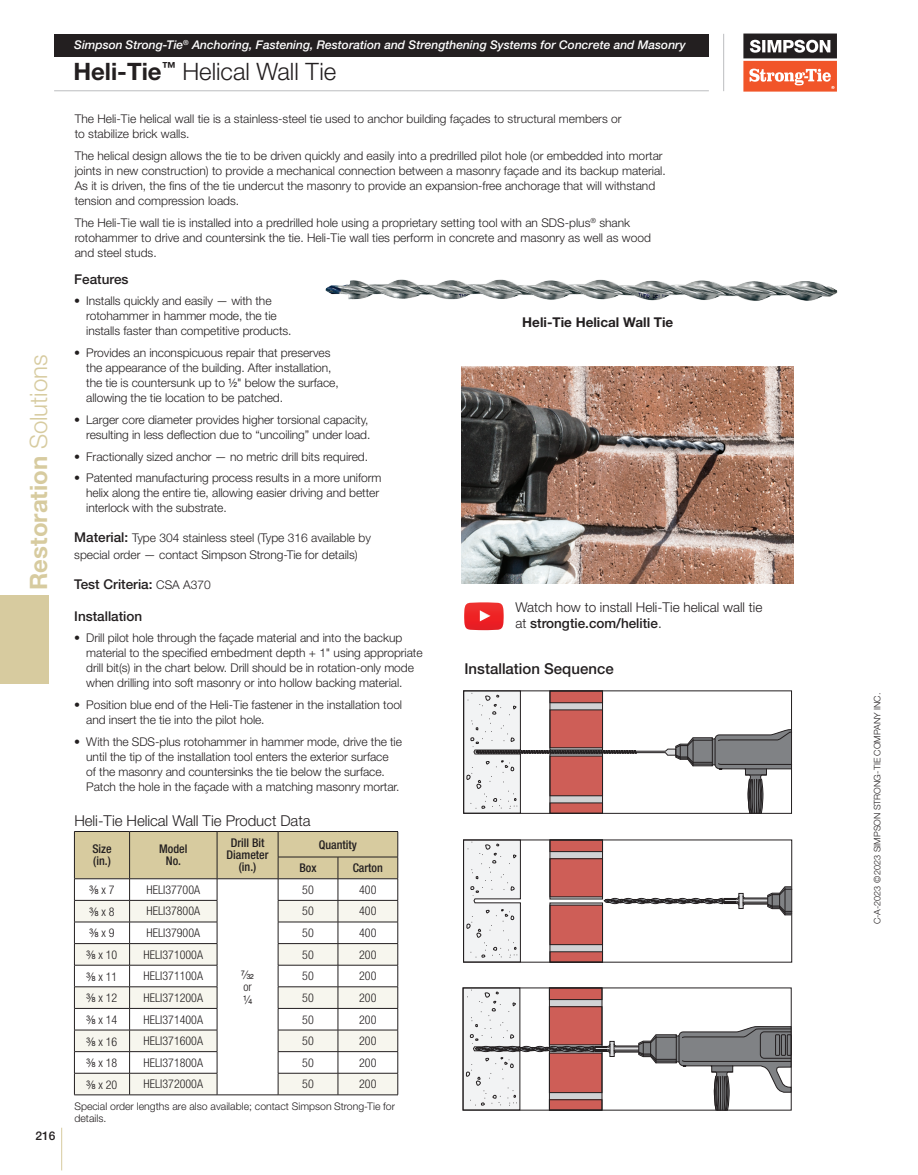
<style>
.page{position:relative;width:918px;height:1175px;background:#fff}
.page>*{position:absolute;margin:0;border:0;box-sizing:border-box;transform-origin:0 0}
.t1{font:300 24px "Helvetica Neue LT Std";color:#231f20}
.t2{font:700 24px "Helvetica Neue LT Std";color:#d7cb9f}
.t3{font:300 15px "Helvetica Neue LT Std";letter-spacing:-.005em;color:#231f20}
.t4{font:500 15px "Helvetica Neue LT Std";color:#231f20}
.t5{font:300 13.5px/15.8px "Helvetica Neue LT Std";color:#231f20}
.t6{font:500 13.5px "Helvetica Neue LT Std";color:#231f20}
.t7{font:700 13.5px "Helvetica Neue LT Std";color:#231f20}
.t8{font:300 12px/15px "Helvetica Neue LT Std";letter-spacing:-.005em;color:#231f20}
.t9{font:300 condensed 12px "Helvetica Neue LT Std";color:#231f20}
.t10{font:italic 500 12px "Helvetica Neue LT Std";color:#fff}
.t11{font:12px "Helvetica LT Std Fractions";color:#231f20;scale:.9 1}
.t12{font:500 condensed 12px/12px "Helvetica Neue LT Std";color:#231f20;text-align:center}
.t13{font:500 12px "Helvetica Neue LT Std";color:#231f20}
.t14{font:300 10.5px/12px "Helvetica Neue LT Std";color:#231f20}
.t15{font:300 9px "Helvetica Neue LT Std";color:#231f20}
.s1{font-weight:300}
.s2{font-weight:700}
.s3{font-family:"Helvetica LT Std Fractions";font-weight:400}
.s4{font-weight:500;font-size:13.5px}
.s5{font-weight:300;font-size:12px}
.s6{font-family:"Helvetica Neue LT Std";font-weight:300;font-stretch:condensed}
.s7{font-weight:500}
</style>
<div class="page">
<div style="left:54px;top:34px;width:655px;height:22px;background:#231f20"></div>
<hr style="left:723px;top:34px;width:1px;height:57px;background:#bcbdc0">
<hr style="left:54px;top:90px;width:655px;height:1px;background:#bcbdc0">
<hr style="left:61px;top:1127px;width:1px;height:43px;background:#d7cb9f">
<svg style="left:743px;top:33px;width:94px;height:1px"></svg>
<svg style="left:743px;top:34px;width:94px;height:58px"></svg>
<div style="left:0;top:595px;width:49px;height:88px;background:#d7cb9f"></div>
<img style="left:325px;top:279px;width:513px;height:22px">
<svg style="left:463px;top:987px;width:329px;height:123px"></svg>
<svg style="left:552px;top:945px;width:49px;height:6px"></svg>
<div style="left:550px;top:840px;width:53px;height:59px;background:linear-gradient(to right,#cacbcd,#cacbcd)"></div>
<div style="left:550px;top:905px;width:53px;height:39px;background:#ce5e57"></div>
<div style="left:550px;top:951px;width:53px;height:11px;background:#ce5e57"></div>
<div style="left:550px;top:840px;width:53px;height:11px;background:#ce5e57"></div>
<div style="left:550px;top:858px;width:53px;height:38px;background:#ce5e57"></div>
<div style="left:550px;top:904px;width:53px;height:41px;border:1px solid #231f20"></div>
<div style="left:550px;top:951px;width:53px;height:11px;border:1px solid #231f20"></div>
<div style="left:550px;top:839px;width:53px;height:13px;border:1px solid #231f20"></div>
<div style="left:550px;top:858px;width:53px;height:39px;border:1px solid #231f20"></div>
<svg style="left:465px;top:841px;width:56px;height:119px"></svg>
<div style="left:463px;top:839px;width:329px;height:123px;border:1px solid #231f20"></div>
<svg style="left:604px;top:886px;width:188px;height:29px"></svg>
<svg style="left:465px;top:692px;width:325px;height:119px"></svg>
<div style="left:463px;top:690px;width:329px;height:123px;border:1px solid #231f20"></div>
<hr style="left:74px;top:1094px;width:56px;height:1px;background:#231f20">
<hr style="left:130px;top:1094px;width:87px;height:1px;background:#231f20">
<hr style="left:217px;top:1094px;width:61px;height:1px;background:#231f20">
<hr style="left:278px;top:1094px;width:60px;height:1px;background:#231f20">
<hr style="left:338px;top:1094px;width:60px;height:1px;background:#231f20">
<svg style="left:74px;top:831px;width:325px;height:263px"></svg>
<img style="left:462px;top:366px;width:332px;height:217px">
<svg style="left:464px;top:602px;width:40px;height:28px"></svg>
<h1 class="t2" style="left:24px;top:590px;width:237px;rotate:-90deg">Restoration <span class="s1">Solutions</span></h1>
<p class="t13" style="left:35px;top:1128px;width:22px">216</p>
<p class="t10" style="left:74px;top:37px;width:613px">Simpson Strong-Tie<sup>®</sup> Anchoring, Fastening, Restoration and Strengthening Systems for Concrete and Masonry</p>
<h1 class="t1" style="left:73px;top:57px;width:264px"><span class="s2">Heli-Tie</span><sup>™</sup> Helical Wall Tie</h1>
<p class="t8" style="left:75px;top:111px;width:548px">The Heli-Tie helical wall tie is a stainless-steel tie used to anchor building façades to structural members or to stabilize brick walls.</p>
<p class="t8" style="left:75px;top:148px;width:593px">The helical design allows the tie to be driven quickly and easily into a predrilled pilot hole (or embedded into mortar joints in new construction) to provide a mechanical connection between a masonry façade and its backup material.<br>As it is driven, the fins of the tie undercut the masonry to provide an expansion-free anchorage that will withstand tension and compression loads.</p>
<p class="t8" style="left:75px;top:215px;width:578px">The Heli-Tie wall tie is installed into a predrilled hole using a proprietary setting tool with an SDS-plus<sup>®</sup> shank rotohammer to drive and countersink the tie. Heli-Tie wall ties perform in concrete and masonry as well as wood and steel studs.</p>
<p class="t6" style="left:74px;top:271px;width:56px">Features</p>
<p class="t8" style="left:86px;top:293px;width:207px;text-indent:-12px">• Installs quickly and easily — with the rotohammer in hammer mode, the tie installs faster than competitive products.</p>
<p class="t8" style="left:86px;top:345px;width:254px;text-indent:-12px">• Provides an inconspicuous repair that preserves the appearance of the building. After installation, the tie is countersunk up to <span class="s3">1⁄2</span>" below the surface, allowing the tie location to be patched.</p>
<p class="t8" style="left:74px;top:412px;width:298px;text-align:right">• Larger core diameter provides higher torsional capacity, resulting in less deflection due to “uncoiling” under load.</p>
<p class="t8" style="left:74px;top:448px;width:295px">• Fractionally sized anchor — no metric drill bits required.</p>
<p class="t8" style="left:86px;top:470px;width:297px;text-indent:-12px">• Patented manufacturing process results in a more uniform helix along the entire tie, allowing easier driving and better interlock with the substrate.</p>
<p class="t8" style="left:74px;top:529px;width:298px;line-height:16.5px"><span class="s4">Material:</span> Type 304 stainless steel (Type 316 available by special order — contact Simpson Strong-Tie for details)</p>
<p class="t6" style="left:74px;top:576px;width:138px">Test Criteria: <span class="s5">CSA A370</span></p>
<p class="t6" style="left:74px;top:607px;width:70px">Installation</p>
<p class="t8" style="left:86px;top:630px;width:338px;text-indent:-12px">• Drill pilot hole through the façade material and into the backup material to the specified embedment depth + 1" using appropriate drill bit(s) in the chart below. Drill should be in rotation-only mode when drilling into soft masonry or into hollow backing material.</p>
<p class="t8" style="left:86px;top:697px;width:317px;text-indent:-12px">• Position blue end of the Heli-Tie fastener in the installation tool and insert the tie into the pilot hole.</p>
<p class="t8" style="left:86px;top:733px;width:317px;text-indent:-12px">• With the SDS-plus rotohammer in hammer mode, drive the tie until the tip of the installation tool enters the exterior surface<br>of the masonry and countersinks the tie below the surface.<br>Patch the hole in the façade with a matching masonry mortar.</p>
<p class="t3" style="left:74px;top:811px;width:238px">Heli-Tie Helical Wall Tie Product Data</p>
<p class="t12" style="left:92px;top:843px;width:21px;text-align:left">Size (in.)</p>
<p class="t12" style="left:159px;top:843px;width:30px">Model<br>No.</p>
<p class="t12" style="left:227px;top:837px;width:43px">Drill Bit<br>Diameter (in.)</p>
<p class="t12" style="left:319px;top:838px;width:40px">Quantity</p>
<p class="t12" style="left:299px;top:861px;width:19px">Box</p>
<p class="t12" style="left:353px;top:861px;width:32px">Carton</p>
<p class="t11" style="left:90px;top:885px;width:29px">3/8 <span class="s6">x 7</span></p>
<p class="t9" style="left:147px;top:882px;width:55px">HELI37700A</p>
<p class="t9" style="left:302px;top:882px;width:13px">50</p>
<p class="t9" style="left:359px;top:882px;width:19px">400</p>
<p class="t11" style="left:90px;top:906px;width:29px">3/8 <span class="s6">x 8</span></p>
<p class="t9" style="left:147px;top:904px;width:55px">HELI37800A</p>
<p class="t9" style="left:302px;top:904px;width:13px">50</p>
<p class="t9" style="left:359px;top:904px;width:19px">400</p>
<p class="t11" style="left:90px;top:928px;width:29px">3/8 <span class="s6">x 9</span></p>
<p class="t9" style="left:147px;top:926px;width:55px">HELI37900A</p>
<p class="t9" style="left:302px;top:926px;width:13px">50</p>
<p class="t9" style="left:359px;top:926px;width:19px">400</p>
<p class="t11" style="left:87px;top:949px;width:36px">3/8 <span class="s6">x 10</span></p>
<p class="t9" style="left:144px;top:947px;width:61px">HELI371000A</p>
<p class="t9" style="left:302px;top:947px;width:13px">50</p>
<p class="t9" style="left:359px;top:947px;width:19px">200</p>
<p class="t11" style="left:87px;top:971px;width:36px">3/8 <span class="s6">x 11</span></p>
<p class="t9" style="left:144px;top:969px;width:61px">HELI371100A</p>
<p class="t9" style="left:302px;top:969px;width:13px">50</p>
<p class="t9" style="left:359px;top:969px;width:19px">200</p>
<p class="t11" style="left:87px;top:993px;width:36px">3/8 <span class="s6">x 12</span></p>
<p class="t9" style="left:144px;top:990px;width:61px">HELI371200A</p>
<p class="t9" style="left:302px;top:990px;width:13px">50</p>
<p class="t9" style="left:359px;top:990px;width:19px">200</p>
<p class="t11" style="left:87px;top:1014px;width:36px">3/8 <span class="s6">x 14</span></p>
<p class="t9" style="left:144px;top:1012px;width:61px">HELI371400A</p>
<p class="t9" style="left:302px;top:1012px;width:13px">50</p>
<p class="t9" style="left:359px;top:1012px;width:19px">200</p>
<p class="t11" style="left:87px;top:1036px;width:36px">3/8 <span class="s6">x 16</span></p>
<p class="t9" style="left:144px;top:1034px;width:61px">HELI371600A</p>
<p class="t9" style="left:302px;top:1034px;width:13px">50</p>
<p class="t9" style="left:359px;top:1034px;width:19px">200</p>
<p class="t11" style="left:87px;top:1057px;width:36px">3/8 <span class="s6">x 18</span></p>
<p class="t9" style="left:144px;top:1055px;width:61px">HELI371800A</p>
<p class="t9" style="left:302px;top:1055px;width:13px">50</p>
<p class="t9" style="left:359px;top:1055px;width:19px">200</p>
<p class="t11" style="left:87px;top:1079px;width:36px">3/8 <span class="s6">x 20</span></p>
<p class="t9" style="left:144px;top:1077px;width:61px">HELI372000A</p>
<p class="t9" style="left:302px;top:1077px;width:13px">50</p>
<p class="t9" style="left:359px;top:1077px;width:19px">200</p>
<p class="t14" style="left:74px;top:1100px;width:322px">Special order lengths are also available; contact Simpson Strong-Tie for details.</p>
<p class="t11" style="left:241px;top:970px;width:15px">7⁄32</p>
<p class="t9" style="left:243px;top:980px;width:10px">or</p>
<p class="t11" style="left:243px;top:994px;width:5px">1⁄4</p>
<p class="t7" style="left:522px;top:314px;width:153px">Heli-Tie Helical Wall Tie</p>
<p class="t5" style="left:515px;top:599px;width:248px">Watch how to install Heli-Tie helical wall tie at <span class="s7">strongtie.com/helitie</span>.</p>
<p class="t4" style="left:464px;top:660px;width:151px">Installation Sequence</p>
<p class="t15" style="left:872px;top:924px;width:233px;rotate:-90deg">C-A-2023 © 2023 SIMPSON STRONG-TIE COMPANY INC.</p>
</div>
